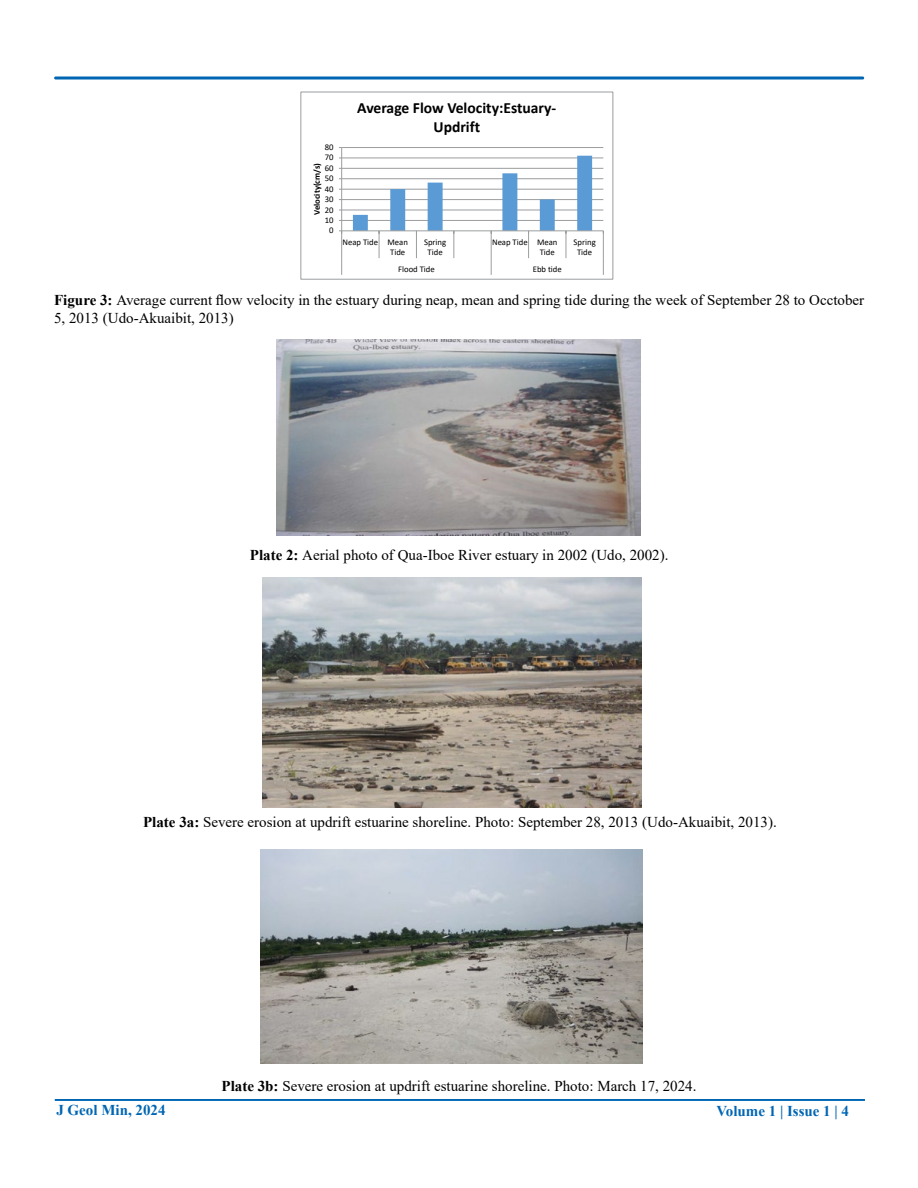
<style>
.page{position:relative;width:918px;height:1188px;background:#fff}
.page>*{position:absolute;margin:0;border:0;box-sizing:border-box;transform-origin:0 0}
.t1{font:700 15.6px/19px "Calibri";color:#000;text-align:center}
.t2{font:15px/18px "Times New Roman";color:#000}
.t3{font:700 15px "Times New Roman";color:#0066b3}
.t4{font:12.15px "Times New Roman";color:#000}
.t5{font:11.85px "Times New Roman";color:#000}
.t6{font:11.25px "Times New Roman";color:#000}
.t7{font:8.7px/10.5px "Calibri";color:#000}
.t8{font:700 8.7px "Calibri";color:#000}
.s1{font-weight:700}
</style>
<div class="page">
<hr style="left:55px;top:1099px;width:810px;height:2px;background:#0066b3">
<div style="left:54px;top:76px;width:810px;height:4px;border:2px solid #0066b3"></div>
<hr style="left:342px;top:220px;width:261px;height:1px;background:#9b9d9f">
<hr style="left:342px;top:210px;width:261px;height:1px;background:#9b9d9f">
<hr style="left:342px;top:199px;width:261px;height:1px;background:#9b9d9f">
<hr style="left:342px;top:189px;width:261px;height:1px;background:#9b9d9f">
<hr style="left:342px;top:178px;width:261px;height:1px;background:#9b9d9f">
<hr style="left:342px;top:168px;width:261px;height:1px;background:#9b9d9f">
<hr style="left:342px;top:158px;width:261px;height:1px;background:#9b9d9f">
<hr style="left:342px;top:147px;width:261px;height:1px;background:#9b9d9f">
<hr style="left:341px;top:148px;width:1px;height:83px;background:#9b9d9f">
<hr style="left:342px;top:231px;width:261px;height:1px;background:#9b9d9f">
<svg style="left:339px;top:231px;width:3px;height:44px"></svg>
<svg style="left:353px;top:156px;width:239px;height:119px"></svg>
<svg style="left:603px;top:231px;width:1px;height:44px"></svg>
<div style="left:301px;top:92px;width:312px;height:187px;border:1px solid #9b9d9f"></div>
<img style="left:277px;top:339px;width:363px;height:197px">
<img style="left:262px;top:578px;width:380px;height:229px">
<img style="left:261px;top:849px;width:381px;height:215px">
<p class="t7" style="left:325px;top:142px;width:10px">80</p>
<p class="t7" style="left:325px;top:152px;width:10px">70</p>
<p class="t8" style="left:311px;top:215px;width:54px;rotate:-90deg">Velocity(cm/s)</p>
<p class="t7" style="left:325px;top:163px;width:10px">60</p>
<p class="t7" style="left:325px;top:173px;width:10px">50</p>
<p class="t7" style="left:325px;top:183px;width:10px">40</p>
<p class="t7" style="left:325px;top:194px;width:10px">30</p>
<p class="t7" style="left:325px;top:204px;width:10px">20</p>
<p class="t7" style="left:325px;top:215px;width:10px">10</p>
<p class="t7" style="left:329px;top:225px;width:6px">0</p>
<p class="t1" style="left:357px;top:98px;width:201px">Average Flow Velocity:Estuary-<br>Updrift</p>
<p class="t7" style="left:390px;top:236px;width:19px;text-indent:-48px">Neap Tide Mean<br>Tide</p>
<p class="t7" style="left:424px;top:236px;width:24px;text-align:center">Spring<br>Tide</p>
<p class="t7" style="left:540px;top:236px;width:19px;text-indent:-48px">Neap Tide Mean<br>Tide</p>
<p class="t7" style="left:574px;top:236px;width:24px;text-align:center">Spring<br>Tide</p>
<p class="t7" style="left:398px;top:264px;width:38px">Flood Tide</p>
<p class="t7" style="left:533px;top:264px;width:31px">Ebb tide</p>
<p class="t4" style="left:301px;top:288px;width:393px">Fig. 3. Average current flow velocity in the estuary during neap, mean and</p>
<p class="t2" style="left:54px;top:290px;width:812px"><span class="s1">Figure 3:</span> Average current flow velocity in the estuary during neap, mean and spring tide during the week of September 28 to Occtober<br>5, 2013 (Udo-Akuaibit, 2013)</p>
<p class="t6" style="left:277px;top:543px;width:311px">Plate 2.Aerial photo of Qua-Iboe River estuary in 2002 (Udo, 2002).</p>
<p class="t2" style="left:250px;top:546px;width:420px"><span class="s1">Plate 2:</span> Aerial photo of Qua-Iboe River estuary in 2002 (Udo, 2002).</p>
<p class="t6" style="left:277px;top:812px;width:365px">Plate 3a Severe erosion at updrift estuarine shoreline. Photo: September 28,</p>
<p class="t2" style="left:143px;top:812px;width:635px"><span class="s1">Plate 3a:</span> Severe erosion at updrift estuarine shoreline. Photo: September 28, 2013 (Udo-Akuaibit, 2013).</p>
<p class="t5" style="left:262px;top:814px;width:382px">Plate 3a Severe erosion at updrift estuarine shoreline. Photo: September 28,</p>
<p class="t2" style="left:222px;top:1076px;width:476px"><span class="s1">Plate 3b:</span> Severe erosion at updrift estuarine shoreline. Photo: March 17, 2024.</p>
<p class="t3" style="left:56px;top:1100px;width:111px">J Geol Min, 2024</p>
<p class="t3" style="left:716px;top:1100px;width:134px">Volume 1 | Issue 1 | 4</p>
</div>
